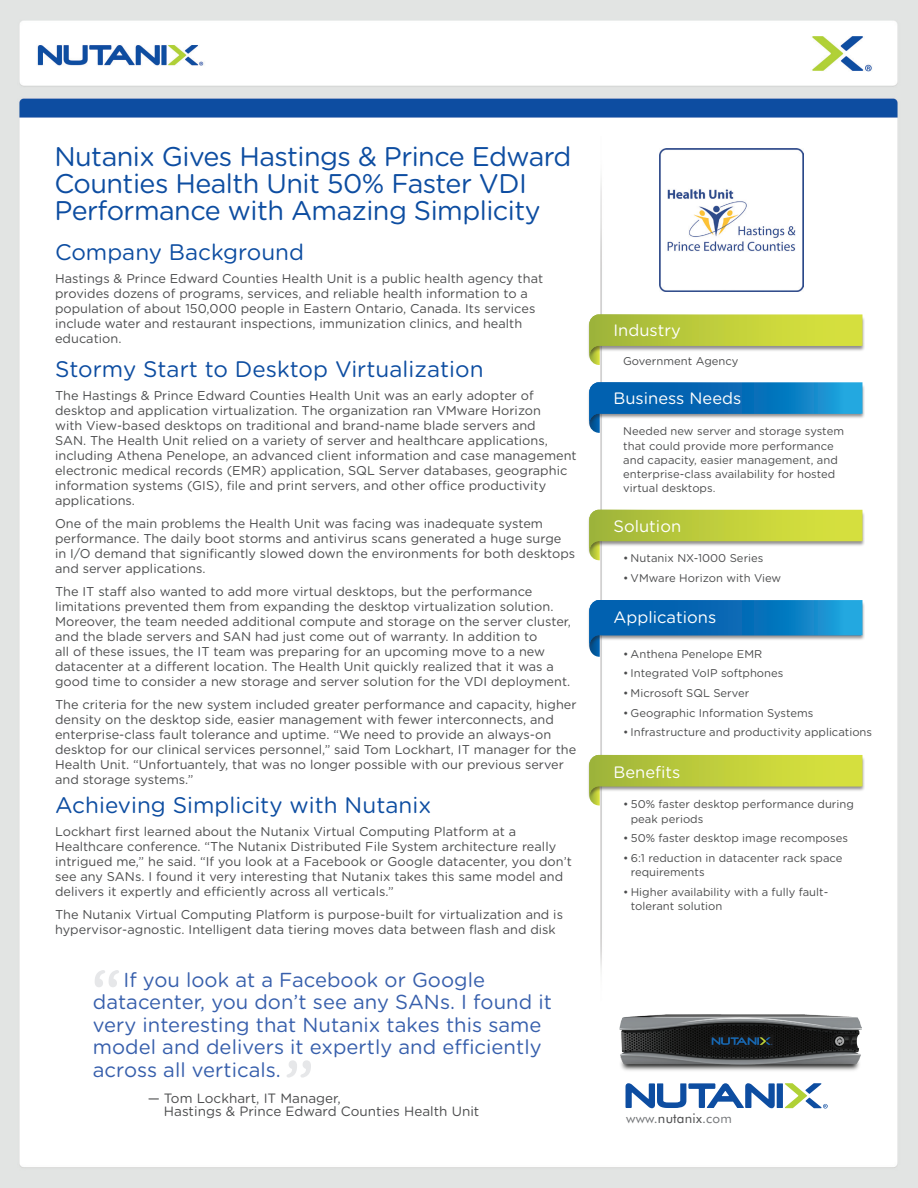
<style>
.page{position:relative;width:918px;height:1188px;background:#fff}
.page>*{position:absolute;margin:0;border:0;box-sizing:border-box;transform-origin:0 0}
.QUOTE_-_text{font:500 60px "Gotham Rounded";color:#e6e7e9}
.HEADLINE{font:27px/27px "Gotham Rounded";letter-spacing:-.02em;color:#0d4da1}
.Section_Header_-_BLU{font:22.5px "Gotham Rounded";color:#0d4da1}
.Section_Header_-_BLU-2{font:20.25px/22.5px "Gotham Rounded";color:#375fac}
.SIDEBAR_-_Bullet_Poi{font:16.5px "Gotham Rounded";color:#fff}
.Section_Header_-_BLU-3{font:13.5px/13.5px "Gotham Rounded";color:#4b4c4d}
.Sidebar_Bullets{font:13.5px "Futura BT";letter-spacing:.015em;color:#76787b}
.Section_Header_-_BLU-4{font:12.75px/15px "Gotham Rounded";color:#4b4c4d}
.SIDEBAR_-_Bullet_Poi-2{font:11.25px/14.2px "Gotham Rounded";color:#4b4c4d}
.s1{color:#4b4c4d}
</style>
<div class="page">
<img style="left:0;top:0;width:918px;height:1188px">
<svg style="left:589px;top:510px;width:273px;height:50px"></svg>
<svg style="left:589px;top:755px;width:273px;height:50px"></svg>
<svg style="left:589px;top:600px;width:273px;height:57px"></svg>
<div style="left:649px;top:141px;width:167px;height:163px;background:#fff"></div>
<img style="left:660px;top:148px;width:143px;height:144px">
<svg style="left:589px;top:382px;width:273px;height:51px"></svg>
<svg style="left:589px;top:314px;width:273px;height:51px"></svg>
<img style="left:618px;top:1015px;width:243px;height:58px">
<svg style="left:626px;top:1083px;width:149px;height:25px"></svg>
<div style="left:777px;top:1083px;width:6px;height:25px;background:#0d4da1"></div>
<svg style="left:785px;top:1083px;width:43px;height:26px"></svg>
<p class="HEADLINE" style="left:54px;top:142px;width:519px">Nutanix Gives Hastings &amp; Prince Edward<br>Counties Health Unit 50% Faster VDI<br>Performance with Amazing Simplicity</p>
<p class="Section_Header_-_BLU" style="left:55px;top:237px;width:251px">Company Background</p>
<p class="Section_Header_-_BLU-4" style="left:55px;top:270px;width:490px">Hastings &amp; Prince Edward Counties Health Unit is a public health agency that provides dozens of programs, services, and reliable health information to a population of about 150,000 people in Eastern Ontario, Canada. Its services include water and restaurant inspections, immunization clinics, and health education.</p>
<p class="Section_Header_-_BLU" style="left:55px;top:353px;width:430px">Stormy Start to Desktop Virtualization</p>
<p class="Section_Header_-_BLU-4" style="left:55px;top:387px;width:523px">The Hastings &amp; Prince Edward Counties Health Unit was an early adopter of desktop and application virtualization. The organization ran VMware Horizon<br>with View-based desktops on traditional and brand-name blade servers and<br>SAN. The Health Unit relied on a variety of server and healthcare applications, including Athena Penelope, an advanced client information and case management electronic medical records (EMR) application, SQL Server databases, geographic information systems (GIS), file and print servers, and other office productivity applications.</p>
<p class="Section_Header_-_BLU-4" style="left:55px;top:515px;width:522px">One of the main problems the Health Unit was facing was inadequate system performance. The daily boot storms and antivirus scans generated a huge surge in I/O demand that significantly slowed down the environments for both desktops and server applications.</p>
<p class="Section_Header_-_BLU-4" style="left:55px;top:583px;width:517px">The IT staff also wanted to add more virtual desktops, but the performance limitations prevented them from expanding the desktop virtualization solution.<br>Moreover, the team needed additional compute and storage on the server cluster, and the blade servers and SAN had just come out of warranty. In addition to<br>all of these issues, the IT team was preparing for an upcoming move to a new datacenter at a different location. The Health Unit quickly realized that it was a good time to consider a new storage and server solution for the VDI deployment.</p>
<p class="Section_Header_-_BLU-4" style="left:55px;top:696px;width:523px">The criteria for the new system included greater performance and capacity, higher density on the desktop side, easier management with fewer interconnects, and enterprise-class fault tolerance and uptime. “We need to provide an always-on desktop for our clinical services personnel,” said Tom Lockhart, IT manager for the Health Unit. “Unfortuantely, that was no longer possible with our previous server and storage systems.”</p>
<p class="Section_Header_-_BLU" style="left:55px;top:790px;width:378px">Achieving Simplicity with Nutanix</p>
<p class="Section_Header_-_BLU-4" style="left:55px;top:824px;width:518px">Lockhart first learned about the Nutanix Virtual Computing Platform at a Healthcare conference. “The Nutanix Distributed File System architecture really intrigued me,” he said. “If you look at a Facebook or Google datacenter, you don’t see any SANs. I found it very interesting that Nutanix takes this same model and delivers it expertly and efficiently across all verticals.”</p>
<p class="Section_Header_-_BLU-4" style="left:55px;top:907px;width:509px">The Nutanix Virtual Computing Platform is purpose-built for virtualization and is hypervisor-agnostic. Intelligent data tiering moves data between flash and disk</p>
<p class="QUOTE_-_text" style="left:91px;top:948px;width:32px">“</p>
<p class="Section_Header_-_BLU-2" style="left:93px;top:967px;width:461px;text-indent:31px">If you look at a Facebook or Google datacenter, you don’t see any SANs. I found it very interesting that Nutanix takes this same model and delivers it expertly and efficiently across all verticals.</p>
<p class="QUOTE_-_text" style="left:315px;top:1099px;width:32px;rotate:-180deg">“</p>
<p class="Section_Header_-_BLU-3" style="left:164px;top:1091px;width:317px;text-indent:-16px">— Tom Lockhart, IT Manager,<br>Hastings &amp; Prince Edward Counties Health Unit</p>
<p class="SIDEBAR_-_Bullet_Poi" style="left:613px;top:319px;width:69px">Industry</p>
<p class="SIDEBAR_-_Bullet_Poi-2" style="left:623px;top:354px;width:117px">Government Agency</p>
<p class="SIDEBAR_-_Bullet_Poi" style="left:613px;top:387px;width:129px">Business Needs</p>
<p class="SIDEBAR_-_Bullet_Poi-2" style="left:623px;top:424px;width:222px">Needed new server and storage system that could provide more performance and capacity, easier management, and enterprise-class availability for hosted virtual desktops.</p>
<p class="SIDEBAR_-_Bullet_Poi" style="left:613px;top:515px;width:69px">Solution</p>
<p class="SIDEBAR_-_Bullet_Poi-2" style="left:623px;top:550px;width:142px">• Nutanix NX-1000 Series</p>
<p class="SIDEBAR_-_Bullet_Poi-2" style="left:623px;top:570px;width:160px">• VMware Horizon with View</p>
<p class="SIDEBAR_-_Bullet_Poi" style="left:613px;top:606px;width:104px">Applications</p>
<p class="SIDEBAR_-_Bullet_Poi-2" style="left:623px;top:646px;width:141px">• Anthena Penelope EMR</p>
<p class="SIDEBAR_-_Bullet_Poi-2" style="left:623px;top:666px;width:162px">• Integrated VoIP softphones</p>
<p class="SIDEBAR_-_Bullet_Poi-2" style="left:623px;top:685px;width:128px">• Microsoft SQL Server</p>
<p class="SIDEBAR_-_Bullet_Poi-2" style="left:623px;top:705px;width:192px">• Geographic Information Systems</p>
<p class="SIDEBAR_-_Bullet_Poi-2" style="left:623px;top:725px;width:251px">• Infrastructure and productivity applications</p>
<p class="SIDEBAR_-_Bullet_Poi" style="left:613px;top:760px;width:69px">Benefits</p>
<p class="SIDEBAR_-_Bullet_Poi-2" style="left:631px;top:797px;width:225px;text-indent:-8px">• 50% faster desktop performance during peak periods</p>
<p class="SIDEBAR_-_Bullet_Poi-2" style="left:623px;top:831px;width:226px">• 50% faster desktop image recomposes</p>
<p class="SIDEBAR_-_Bullet_Poi-2" style="left:631px;top:850px;width:213px;text-indent:-8px">• 6:1 reduction in datacenter rack space requirements</p>
<p class="SIDEBAR_-_Bullet_Poi-2" style="left:631px;top:884px;width:199px;text-indent:-8px">• Higher availability with a fully fault&shy;tolerant solution</p>
<p class="Sidebar_Bullets" style="left:626px;top:1110px;width:107px">www.<span class="s1">nutanix</span>.com</p>
</div>
